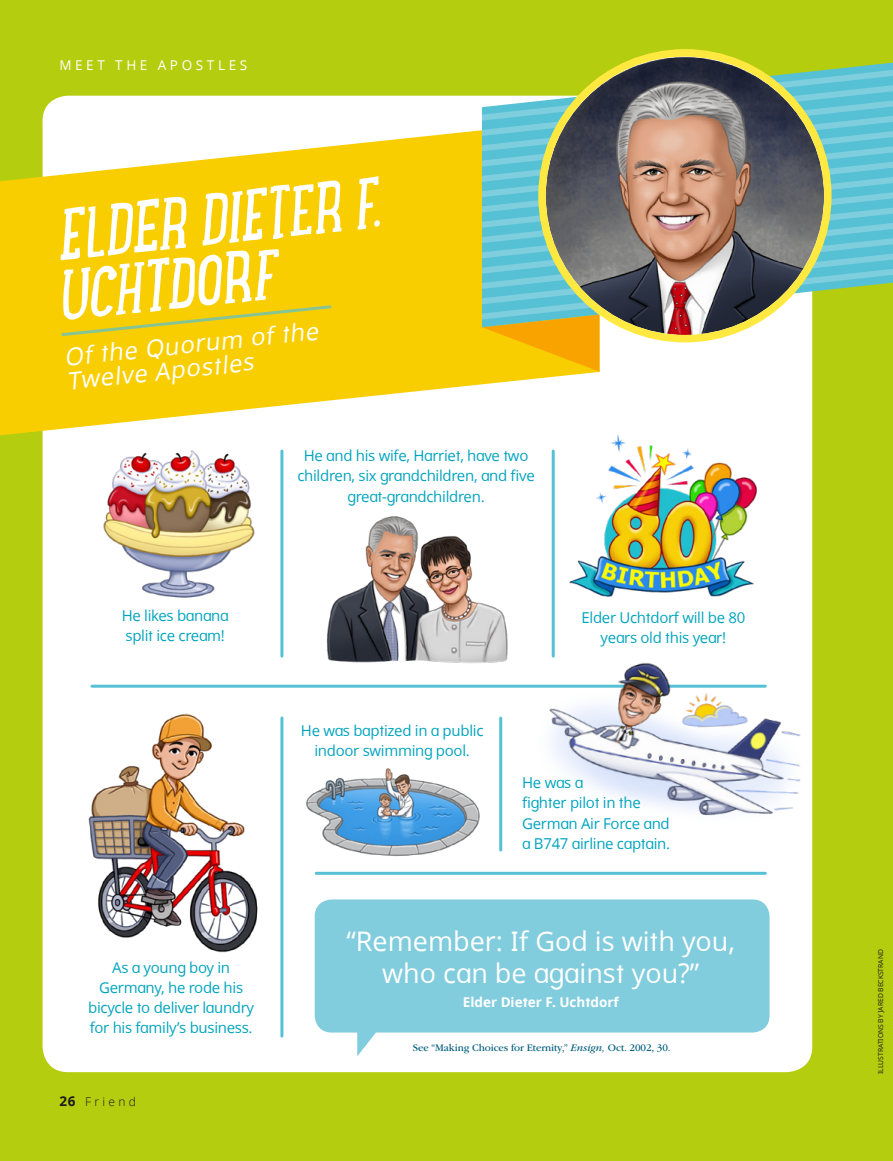
<style>
.page{position:relative;width:893px;height:1161px;background:#b4cd0e}
.page>*{position:absolute;margin:0;border:0;box-sizing:border-box;transform-origin:0 0}
.t1{font:italic 69.75px/60px "Lunch Box Slab";color:#fff}
.QUOTE_para{font:27px/31.5px "Dots Solidlds Lat";color:#fff;text-align:center}
.t2{font:italic 24px/24px "Dots Solidlds Lat";color:#fff}
.CAP_para{font:15px/20.2px "Dots Solidlds Lat";letter-spacing:-.02em;color:#00a4be;text-align:center}
.t3{font:13.5px "Dots Solid lds Lat Bold";color:#fff}
.ARTCL_seriesTitle{font:13.5px "Dots Solidlds Lat";letter-spacing:.27em;color:#fff}
.Folio_L{font:300 12px "Dots Solidlds Lat";letter-spacing:.28em;color:#1b1a1a}
.POP_para{font:10.5px "Garamondlds Lat";letter-spacing:-.01em;color:#005d7e}
.FIGimg-CRDT_para{font:6.75px "Dots Solidlds Lat";color:#1b1a1a}
.s1{font-style:italic}
.s2{font-family:"Garamondlds Lat Plus";font-weight:300;font-style:italic}
.s3{font-family:"Dots Solid lds Lat Bold";font-weight:400;font-size:13.5px}
</style>
<div class="page">
<div style="left:43px;top:96px;width:769px;height:976px;background:#fff;border-radius:26px"></div>
<svg style="left:315px;top:899px;width:454px;height:157px;background:#94d4e2"></svg>
<hr style="left:316px;top:872px;width:449px;height:3px;background:#56c1d4">
<hr style="left:280px;top:718px;width:3px;height:318px;background:#56c1d4">
<hr style="left:92px;top:685px;width:673px;height:3px;background:#56c1d4">
<hr style="left:280px;top:451px;width:3px;height:205px;background:#56c1d4">
<svg style="left:0;top:118px;width:598px;height:317px;fill:#f9ce00"></svg>
<svg style="left:482px;top:66px;width:411px;height:306px"></svg>
<svg style="left:542px;top:53px;width:286px;height:286px;background:#fce746"></svg>
<img style="left:546px;top:57px;width:278px;height:278px;border-radius:139px">
<div style="left:538px;top:49px;width:293px;height:293px;border:8px solid #ffe940;border-radius:50%"></div>
<svg style="left:59px;top:304px;width:274px;height:34px;background:#efcd0c"></svg>
<hr style="left:499px;top:718px;width:3px;height:132px;background:#56c1d4">
<img style="left:306px;top:768px;width:174px;height:88px">
<img style="left:327px;top:516px;width:181px;height:148px">
<hr style="left:552px;top:451px;width:3px;height:205px;background:#56c1d4">
<img style="left:103px;top:450px;width:152px;height:148px">
<img style="left:565px;top:422px;width:192px;height:175px">
<img style="left:88px;top:713px;width:170px;height:240px">
<img style="left:531px;top:644px;width:282px;height:198px">
<p class="ARTCL_seriesTitle" style="left:60px;top:55px;width:189px">MEET THE APOSTLES</p>
<p class="t1" style="left:46px;top:203px;width:334px;rotate:-6deg">ELDER DIETER F.<br>UCHTDORF</p>
<p class="t2" style="left:63px;top:345px;width:257px;rotate:-6deg">Of the Quorum of the<br>Twelve Apostles</p>
<p class="CAP_para" style="left:122px;top:605px;width:108px;text-align:left">He likes banana split ice cream!</p>
<p class="CAP_para" style="left:297px;top:445px;width:239px">He and his wife, Harriet, have two children, six grandchildren, and five great-grandchildren.</p>
<p class="CAP_para" style="left:301px;top:721px;width:184px">He was baptized in a public indoor swimming pool.</p>
<p class="CAP_para" style="left:581px;top:607px;width:165px">Elder Uchtdorf will be 80 years old this year!</p>
<p class="CAP_para" style="left:522px;top:772px;width:149px;text-align:left">He was a<br>fighter pilot in the<br>German Air Force and a B747 airline captain.</p>
<p class="QUOTE_para" style="left:346px;top:926px;width:390px">“Remember: If God is with you, who can be against you?”</p>
<p class="CAP_para" style="left:88px;top:957px;width:168px">As a young boy in<br>Germany, he rode his bicycle to deliver laundry for his family’s business.</p>
<p class="FIGimg-CRDT_para" style="left:876px;top:1074px;width:126px;rotate:-90deg">ILLUSTRATIONS BY JARED BECKSTRAND</p>
<p class="t3" style="left:463px;top:991px;width:157px">Elder Dieter F. Uchtdorf</p>
<p class="POP_para" style="left:413px;top:1039px;width:259px">See “Making Choices for Eternity,” <span class="s1">Ensign</span><span class="s2">,</span> Oct. 2002, 30.</p>
<p class="Folio_L" style="left:60px;top:1092px;width:78px"><span class="s3">26</span> Friend</p>
</div>
